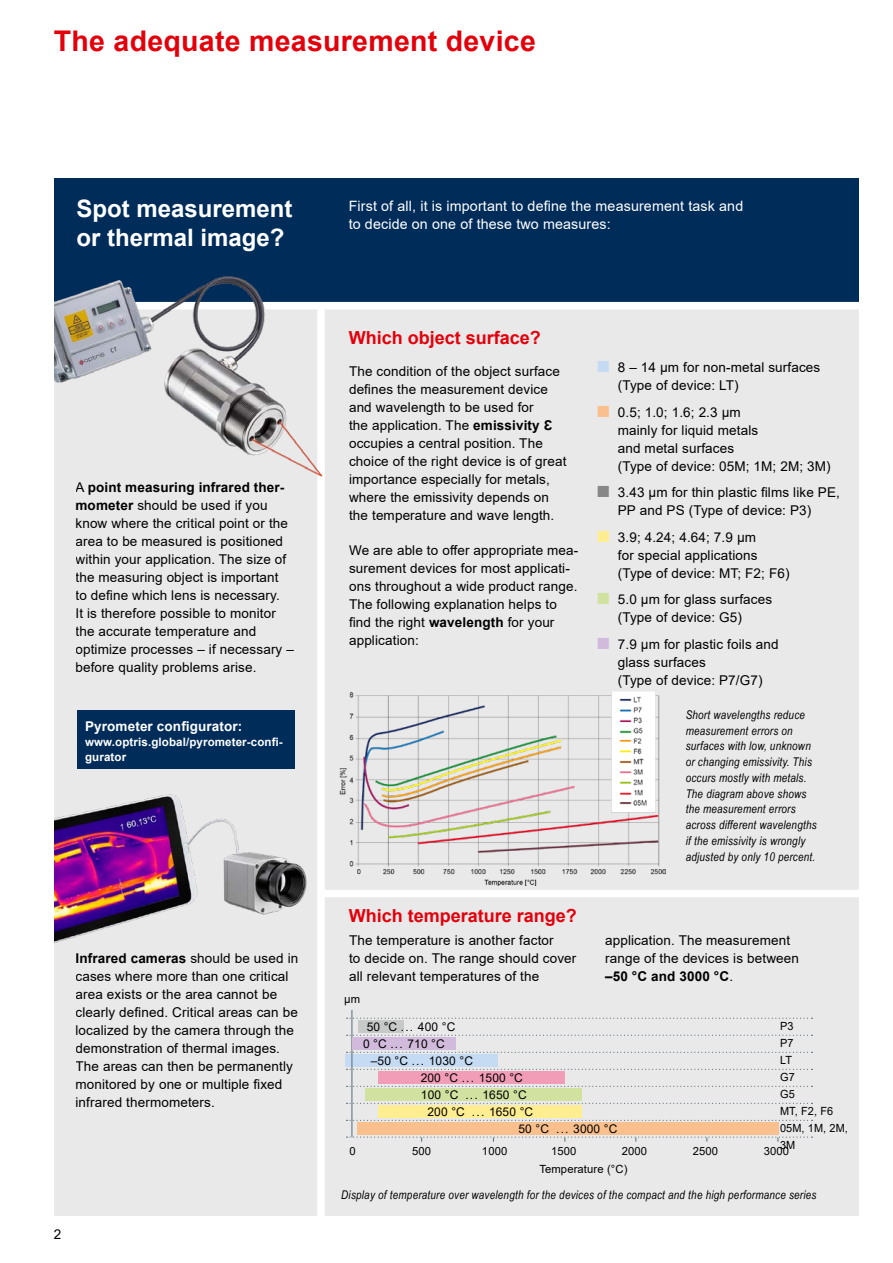
<style>
.page{position:relative;width:893px;height:1263px;background:#fff}
.page>*{position:absolute;margin:0;border:0;box-sizing:border-box;transform-origin:0 0}
.t1{font:700 28.5px "Arial";letter-spacing:.01em;color:#e3000b}
.t2{font:700 24px/28.5px "Arial";color:#fff}
.t3{font:700 18px "Arial";color:#e3000b}
.t4{font:14.25px/18px "Arial";letter-spacing:.01em;color:#fff}
.t5{font:13.5px/18px "Arial";letter-spacing:.01em;color:#000}
.t6{font:700 13.5px "Arial";letter-spacing:.01em;color:#fff}
.t7{font:italic 12px/15.8px "Arial Narrow";letter-spacing:.02em;color:#000}
.t8{font:12px "Arial";letter-spacing:.01em;color:#000}
.t9{font:700 11.55px/15px "Arial";letter-spacing:.01em;color:#fff}
.t10{font:11.25px/17px "Arial";letter-spacing:.01em;color:#000}
.s1{font-weight:700}
.s2{font-size:24px;color:#c5dbf3}
.s3{font-size:24px;color:#f9c08d}
.s4{font-size:24px;color:#868786}
.s5{font-size:24px;color:#ffed91}
.s6{font-size:24px;color:#d1e19f}
.s7{font-size:24px;color:#d1badb}
</style>
<div class="page">
<div style="left:54px;top:179px;width:805px;height:1037px;background:#e9e9e9"></div>
<div style="left:54px;top:179px;width:805px;height:127px;background:#002c5a"></div>
<div style="left:321px;top:890px;width:555px;height:7px;background:#fff"></div>
<div style="left:53px;top:302px;width:822px;height:7px;background:#fff"></div>
<div style="left:317px;top:304px;width:8px;height:912px;background:#fff"></div>
<img style="left:54px;top:276px;width:274px;height:201px">
<div style="left:346px;top:1054px;width:152px;height:13px;background:#c5dbf3"></div>
<div style="left:379px;top:1105px;width:203px;height:13px;background:#ffed91"></div>
<div style="left:365px;top:1088px;width:217px;height:13px;background:#d1e19f"></div>
<div style="left:357px;top:1122px;width:421px;height:13px;background:#f9c08d"></div>
<svg style="left:347px;top:1069px;width:465px;height:1px"></svg>
<svg style="left:347px;top:1120px;width:465px;height:1px"></svg>
<svg style="left:347px;top:1086px;width:465px;height:1px"></svg>
<svg style="left:347px;top:1103px;width:465px;height:1px"></svg>
<svg style="left:347px;top:1136px;width:465px;height:6px"></svg>
<svg style="left:347px;top:1052px;width:465px;height:1px"></svg>
<hr style="left:352px;top:1010px;width:1px;height:127px;background:#566b75">
<div style="left:352px;top:1037px;width:103px;height:13px;background:#d1badb"></div>
<svg style="left:347px;top:1035px;width:465px;height:1px"></svg>
<svg style="left:347px;top:1018px;width:465px;height:1px"></svg>
<div style="left:379px;top:1071px;width:186px;height:13px;background:#f29db7"></div>
<div style="left:358px;top:1020px;width:46px;height:13px;background:#c7c9c8"></div>
<img style="left:339px;top:691px;width:327px;height:195px">
<img style="left:54px;top:794px;width:253px;height:149px">
<div style="left:77px;top:710px;width:217px;height:59px;background:#002c5a"></div>
<h1 class="t1" style="left:54px;top:20px;width:484px">The adequate measurement device</h1>
<h2 class="t2" style="left:77px;top:195px;width:218px">Spot measurement or thermal image?</h2>
<p class="t5" style="left:75px;top:478px;width:220px">A <span class="s1">point measuring infrared ther&shy;mometer</span> should be used if you know where the critical point or the area to be measured is positioned within your application. The size of the measuring object is important<br>to define which lens is necessary.<br>It is therefore possible to monitor the accurate temperature and optimize processes – if necessary – before quality problems arise.</p>
<p class="t6" style="left:85px;top:716px;width:159px">Pyrometer configurator:</p>
<p class="t9" style="left:85px;top:734px;width:199px">www.optris.global/pyrometer-confi&shy;gurator</p>
<p class="t5" style="left:75px;top:950px;width:224px"><span class="s1">Infrared cameras</span> should be used in cases where more than one critical area exists or the area cannot be clearly defined. Critical areas can be localized by the camera through the demonstration of thermal images.<br>The areas can then be permanently monitored by one or multiple fixed infrared thermometers.</p>
<p class="t5" style="left:54px;top:1225px;width:9px">2</p>
<p class="t4" style="left:349px;top:197px;width:396px">First of all, it is important to define the measurement task and to decide on one of these two measures:</p>
<h3 class="t3" style="left:349px;top:325px;width:194px">Which object surface?</h3>
<p class="t5" style="left:349px;top:362px;width:219px">The condition of the object surface defines the measurement device and wavelength to be used for<br>the application. The <span class="s1">emissivity </span>occupies a central position. The choice of the right device is of great importance especially for metals, where the emissivity depends on the temperature and wave length.</p>
<p class="t5" style="left:349px;top:541px;width:231px">We are able to offer appropriate mea&shy;surement devices for most applicati&shy;ons throughout a wide product range.<br>The following explanation helps to find the right <span class="s1">wavelength</span> for your application:</p>
<h3 class="t3" style="left:349px;top:903px;width:230px">Which temperature range?</h3>
<p class="t5" style="left:349px;top:931px;width:229px">The temperature is another factor<br>to decide on. The range should cover all relevant temperatures of the</p>
<p class="t10" style="left:344px;top:991px;width:17px">µm</p>
<p class="t5" style="left:618px;top:358px;width:204px;text-indent:-22px"><span class="s2">■</span> 8 – 14 μm for non-metal surfaces (Type of device: LT)</p>
<p class="t5" style="left:618px;top:403px;width:214px;text-indent:-22px"><span class="s3">■</span> 0.5; 1.0; 1.6; 2.3 μm<br>mainly for liquid metals<br>and metal surfaces<br>(Type of device: 05M; 1M; 2M; 3M)</p>
<p class="t5" style="left:596px;top:483px;width:245px;text-align:center"><span class="s4">■</span> 3.43 µm for thin plastic films like PE,<br>PP and PS (Type of device: P3)</p>
<p class="t5" style="left:618px;top:528px;width:173px;text-indent:-22px"><span class="s5">■</span> 3.9; 4.24; 4.64; 7.9 μm<br>for special applications (Type of device: MT; F2; F6)</p>
<p class="t5" style="left:618px;top:590px;width:156px;text-indent:-22px"><span class="s6">■</span> 5.0 μm for glass surfaces (Type of device: G5)</p>
<p class="t5" style="left:618px;top:635px;width:162px;text-indent:-22px"><span class="s7">■</span> 7.9 μm for plastic foils and glass surfaces<br>(Type of device: P7/G7)</p>
<p class="t7" style="left:686px;top:706px;width:132px">Short wavelengths reduce measurement errors on surfaces with low, unknown or changing emissivity. This occurs mostly with metals.<br>The diagram above shows the measurement errors across different wavelengths if the emissivity is wrongly adjusted by only 10 percent.</p>
<p class="t5" style="left:605px;top:931px;width:195px">application. The measurement range of the devices is between <span class="s1">–50 °C and 3000 °C</span>.</p>
<p class="t8" style="left:367px;top:1019px;width:90px">50 °C ... 400 °C</p>
<p class="t8" style="left:363px;top:1036px;width:83px">0 °C ... 710 °C</p>
<p class="t8" style="left:421px;top:1070px;width:104px">200 °C ... 1500 °C</p>
<p class="t8" style="left:371px;top:1053px;width:104px">–50 °C ... 1030 °C</p>
<p class="t8" style="left:421px;top:1087px;width:107px">100 °C ... 1650 °C</p>
<p class="t8" style="left:518px;top:1121px;width:100px">50 °C ... 3000 °C</p>
<p class="t8" style="left:427px;top:1104px;width:107px">200 °C ... 1650 °C</p>
<p class="t10" style="left:350px;top:1143px;width:8px">0</p>
<p class="t10" style="left:412px;top:1143px;width:20px">500</p>
<p class="t10" style="left:482px;top:1143px;width:27px">1000</p>
<p class="t10" style="left:551px;top:1143px;width:27px">1500</p>
<p class="t10" style="left:622px;top:1143px;width:27px">2000</p>
<p class="t10" style="left:539px;top:1161px;width:90px">Temperature (°C)</p>
<p class="t10" style="left:780px;top:1018px;width:69px">P3<br>P7<br>LT<br>G7<br>G5<br>MT, F2, F6<br>05M, 1M, 2M,<br>3M</p>
<p class="t10" style="left:693px;top:1143px;width:27px">2500</p>
<p class="t10" style="left:764px;top:1143px;width:27px">3000</p>
<p class="t7" style="left:341px;top:1187px;width:477px">Display of temperature over wavelength for the devices of the compact and the high performance series</p>
</div>
